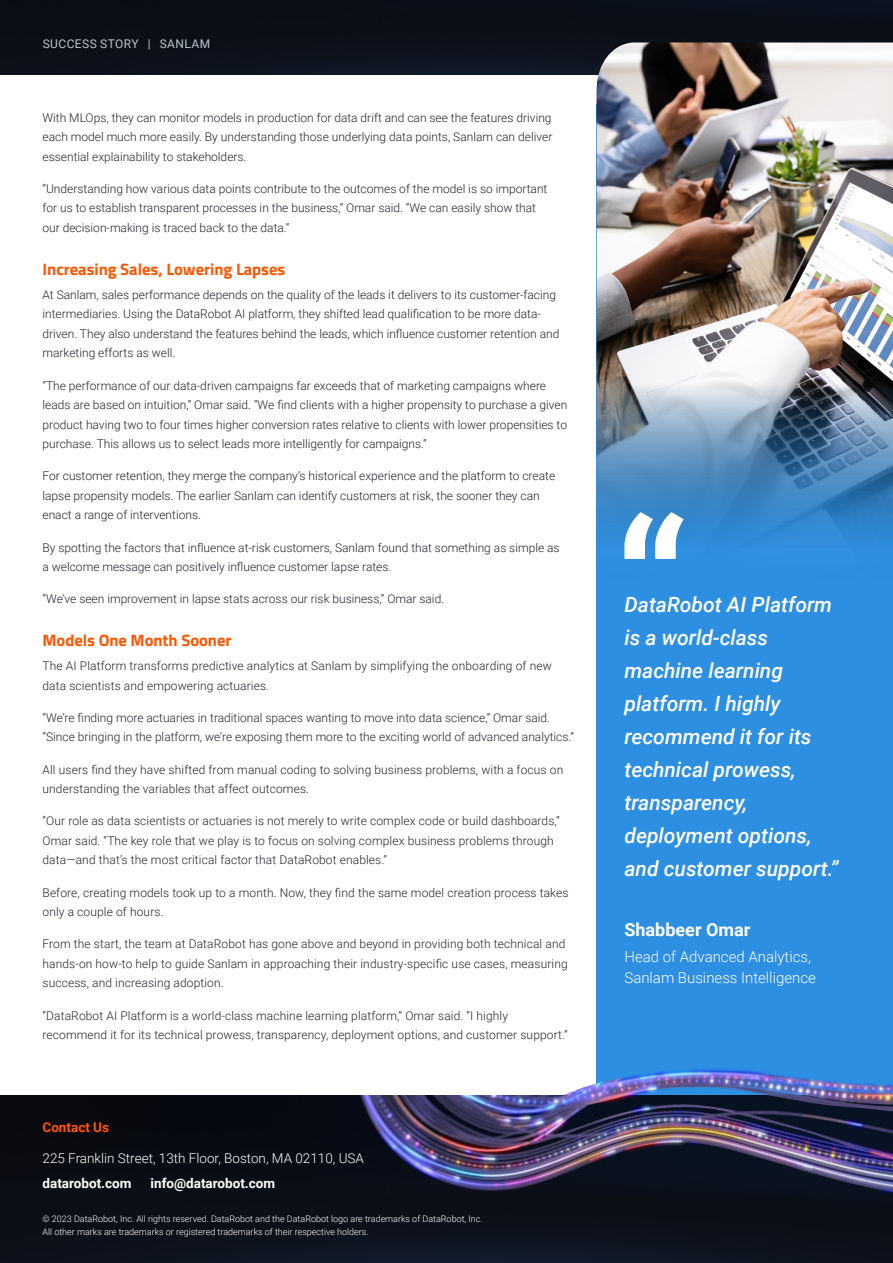
<style>
.page{position:relative;width:893px;height:1263px;background:#fff}
.page>*{position:absolute;margin:0;border:0;box-sizing:border-box;transform-origin:0 0}
.t1{font:italic 500 21px/33px "Roboto";color:#fff}
.t2{font:700 18px "Roboto";color:#fff}
.Orange_Subhead{font:700 16.5px "Titillium Web";color:#ff5600}
.t3{font:300 15px/21px "Roboto";color:#fff}
.t4{font:300 13.5px/25.5px "Roboto";color:#fff}
.t5{font:700 13.5px "Roboto";color:#fff}
.t6{font:700 13.5px "Roboto";color:#ff5600}
.Body_Copy{font:300 12px/19.5px "Roboto";color:#23232d}
.t7{font:12px "Roboto";letter-spacing:.035em;color:#bac5ce}
.t8{font:300 9px/13.5px "Roboto";color:#fff}
.s1{font-weight:700}
</style>
<div class="page">
<img style="left:0;top:0;width:893px;height:74px">
<div style="left:597px;top:104px;width:296px;height:1002px;background:#2d8fe2"></div>
<img style="left:0;top:1095px;width:893px;height:168px">
<img style="left:339px;top:1095px;width:554px;height:106px">
<img style="left:546px;top:1066px;width:347px;height:46px">
<img style="left:597px;top:43px;width:296px;height:498px">
<svg style="left:624px;top:512px;width:60px;height:47px"></svg>
<p class="t7" style="left:43px;top:35px;width:169px">SUCCESS STORY | SANLAM</p>
<p class="Body_Copy" style="left:43px;top:107px;width:511px;text-align:justify">With MLOps, they can monitor models in production for data drift and can see the features driving each model much more easily. By understanding those underlying data points, Sanlam can deliver essential explainability to stakeholders.</p>
<p class="Body_Copy" style="left:43px;top:178px;width:506px">“Understanding how various data points contribute to the outcomes of the model is so important for us to establish transparent processes in the business,” Omar said. “We can easily show that our decision-making is traced back to the data.”</p>
<p class="Orange_Subhead" style="left:43px;top:257px;width:244px">Increasing Sales, Lowering Lapses</p>
<p class="Body_Copy" style="left:43px;top:284px;width:518px">At Sanlam, sales performance depends on the quality of the leads it delivers to its customer-facing intermediaries. Using the DataRobot AI platform, they shifted lead qualification to be more data&shy;driven. They also understand the features behind the leads, which influence customer retention and marketing efforts as well.</p>
<p class="Body_Copy" style="left:43px;top:375px;width:526px">“The performance of our data-driven campaigns far exceeds that of marketing campaigns where leads are based on intuition,” Omar said. “We find clients with a higher propensity to purchase a given product having two to four times higher conversion rates relative to clients with lower propensities to purchase. This allows us to select leads more intelligently for campaigns.”</p>
<p class="Body_Copy" style="left:43px;top:466px;width:514px">For customer retention, they merge the company’s historical experience and the platform to create lapse propensity models. The earlier Sanlam can identify customers at risk, the sooner they can enact a range of interventions.</p>
<p class="Body_Copy" style="left:43px;top:537px;width:519px">By spotting the factors that influence at-risk customers, Sanlam found that something as simple as a welcome message can positively influence customer lapse rates.</p>
<p class="Body_Copy" style="left:43px;top:589px;width:403px">“We’ve seen improvement in lapse stats across our risk business,” Omar said.</p>
<p class="Orange_Subhead" style="left:43px;top:628px;width:191px">Models One Month Sooner</p>
<p class="Body_Copy" style="left:43px;top:656px;width:511px">The AI Platform transforms predictive analytics at Sanlam by simplifying the onboarding of new data scientists and empowering actuaries.</p>
<p class="Body_Copy" style="left:43px;top:707px;width:533px">“We’re finding more actuaries in traditional spaces wanting to move into data science,” Omar said. “Since bringing in the platform, we’re exposing them more to the exciting world of advanced analytics.”</p>
<p class="Body_Copy" style="left:43px;top:759px;width:522px">All users find they have shifted from manual coding to solving business problems, with a focus on understanding the variables that affect outcomes.</p>
<p class="Body_Copy" style="left:43px;top:811px;width:519px">“Our role as data scientists or actuaries is not merely to write complex code or build dashboards,”<br>Omar said. “The key role that we play is to focus on solving complex business problems through data—and that’s the most critical factor that DataRobot enables.”</p>
<p class="Body_Copy" style="left:43px;top:882px;width:528px">Before, creating models took up to a month. Now, they find the same model creation process takes only a couple of hours.</p>
<p class="Body_Copy" style="left:43px;top:934px;width:527px">From the start, the team at DataRobot has gone above and beyond in providing both technical and hands-on how-to help to guide Sanlam in approaching their industry-specific use cases, measuring success, and increasing adoption.</p>
<p class="Body_Copy" style="left:43px;top:1005px;width:527px">“DataRobot AI Platform is a world-class machine learning platform,” Omar said. “I highly recommend it for its technical prowess, transparency, deployment options, and customer support.”</p>
<p class="t6" style="left:43px;top:1117px;width:68px">Contact Us</p>
<p class="t4" style="left:43px;top:1144px;width:323px">225 Franklin Street, 13th Floor, Boston, MA 02110, USA <span class="s1">datarobot.com</span></p>
<p class="t5" style="left:151px;top:1174px;width:126px">info@datarobot.com</p>
<p class="t8" style="left:43px;top:1211px;width:442px">© 2023 DataRobot, Inc. All rights reserved. DataRobot and the DataRobot logo are trademarks of DataRobot, Inc.<br>All other marks are trademarks or registered trademarks of their respective holders.</p>
<p class="t1" style="left:624px;top:588px;width:216px">DataRobot AI Platform is a world-class machine learning platform. I highly recommend it for its technical prowess, transparency, deployment options, and customer support.”</p>
<p class="t2" style="left:624px;top:917px;width:127px">Shabbeer Omar</p>
<p class="t3" style="left:624px;top:945px;width:193px">Head of Advanced Analytics,<br>Sanlam Business Intelligence</p>
</div>
